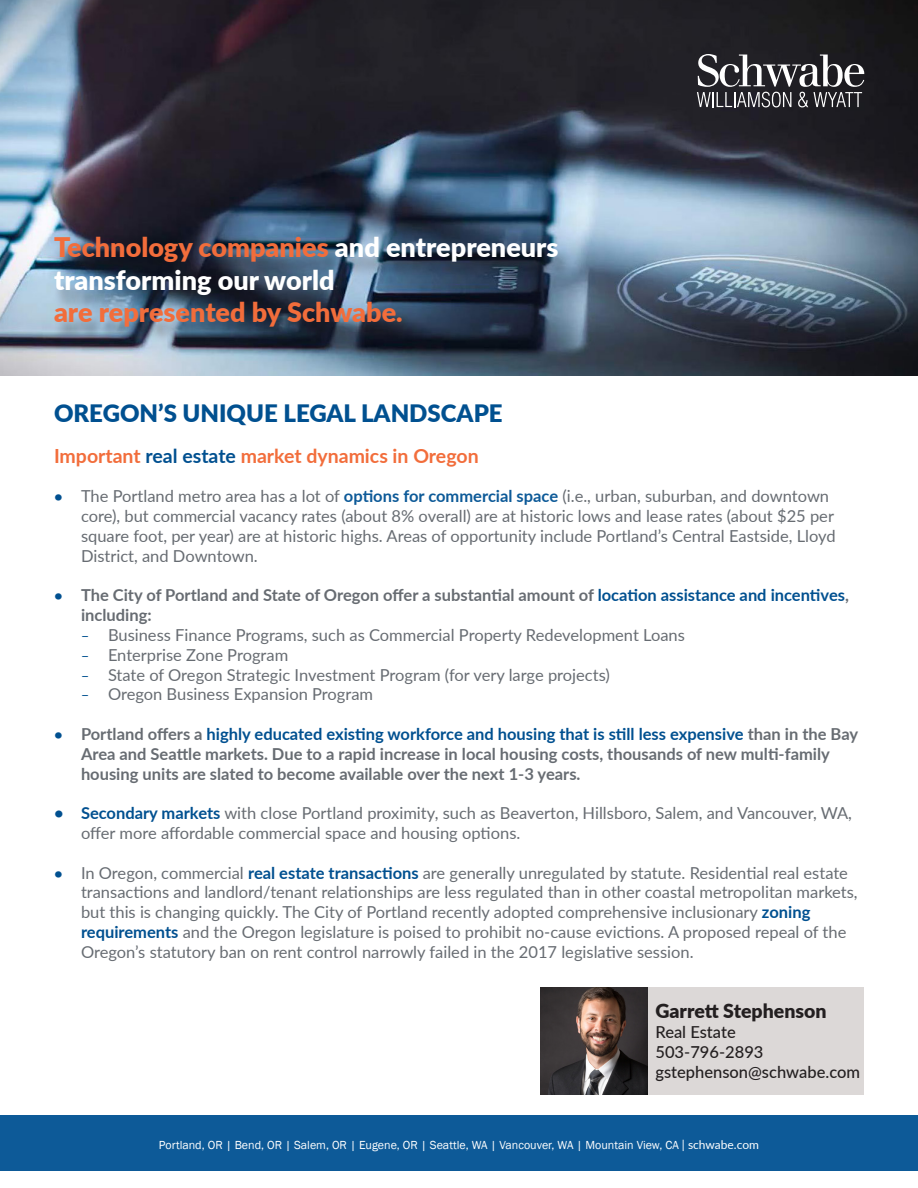
<style>
.page{position:relative;width:918px;height:1188px;background:#fff}
.page>*{position:absolute;margin:0;border:0;box-sizing:border-box;transform-origin:0 0}
.t1{font:900 27px "Lato";color:#f26d3b}
.t2{font:900 27px "Lato";color:#fff}
.t3{font:900 24px "Lato";color:#005090}
.t4{font:700 19.5px "Lato";color:#f26d3b}
.t5{font:900 19.5px "Lato";color:#231f20}
.t6{font:16.5px/19.8px "Lato";color:#676c72}
.t7{font:700 16.5px/19.8px "Lato";color:#676c72}
.t8{font:500 16.5px "Lato";color:#231f20}
.t9{font:12px "Franklin Gothic";color:#fff}
.s1{color:#fff}
.s2{color:#005090}
.s3{font-weight:700;font-size:15px;color:#005090}
.s4{font-weight:700;color:#0d5a98}
.s5{font-size:15px;color:#005090}
.s6{font-weight:700;color:#005090}
.s7{font-family:"Lato"}
</style>
<div class="page">
<img style="left:0;top:0;width:918px;height:376px">
<div style="left:0;top:1116px;width:918px;height:55px;background:#0d5a98"></div>
<svg style="left:697px;top:54px;width:167px;height:53px"></svg>
<div style="left:52px;top:243px;width:519px;height:104px;background:#231f20;opacity:.32"></div>
<img style="left:540px;top:987px;width:108px;height:107px">
<div style="left:648px;top:987px;width:216px;height:108px;background:#dcd8d7"></div>
<p class="t1" style="left:54px;top:227px;width:506px">Technology companies <span class="s1">and entrepreneurs</span></p>
<p class="t2" style="left:54px;top:259px;width:282px">transforming our world</p>
<p class="t1" style="left:54px;top:292px;width:350px">are represented by Schwabe.</p>
<p class="t3" style="left:54px;top:395px;width:450px">OREGON’S UNIQUE LEGAL LANDSCAPE</p>
<p class="t4" style="left:54px;top:441px;width:426px">Important <span class="s2">real estate</span> market dynamics in Oregon</p>
<p class="t6" style="left:81px;top:486px;width:756px;text-indent:-27px"><span class="s3">•</span> The Portland metro area has a lot of <span class="s4">options for commercial space</span> (i.e., urban, suburban, and downtown core), but commercial vacancy rates (about 8% overall) are at historic lows and lease rates (about $25 per square foot, per year) are at historic highs. Areas of opportunity include Portland’s Central Eastside, Lloyd District, and Downtown.</p>
<p class="t7" style="left:81px;top:585px;width:770px;text-indent:-27px"><span class="s5">•</span> The City of Portland and State of Oregon offer a substantial amount of <span class="s2">location assistance and incentives</span>, including:</p>
<p class="t6" style="left:81px;top:624px;width:605px"><span class="s5">װ</span> Business Finance Programs, such as Commercial Property Redevelopment Loans</p>
<p class="t6" style="left:81px;top:644px;width:209px"><span class="s5">װ</span> Enterprise Zone Program</p>
<p class="t6" style="left:81px;top:664px;width:530px"><span class="s5">װ</span> State of Oregon Strategic Investment Program (for very large projects)</p>
<p class="t6" style="left:81px;top:684px;width:294px"><span class="s5">װ</span> Oregon Business Expansion Program</p>
<p class="t7" style="left:81px;top:723px;width:779px;text-indent:-27px"><span class="s5">•</span> Portland offers a <span class="s2">highly educated existing workforce and housing that is still less expensive</span> than in the Bay<br>Area and Seattle markets. Due to a rapid increase in local housing costs, thousands of new multi-family housing units are slated to become available over the next 1-3 years.</p>
<p class="t6" style="left:81px;top:803px;width:773px;text-indent:-27px"><span class="s6">• Secondary markets</span> with close Portland proximity, such as Beaverton, Hillsboro, Salem, and Vancouver, WA, offer more affordable commercial space and housing options.</p>
<p class="t6" style="left:81px;top:862px;width:778px;text-indent:-27px"><span class="s3">•</span> In Oregon, commercial <span class="s6">real estate transactions</span> are generally unregulated by statute. Residential real estate transactions and landlord/tenant relationships are less regulated than in other coastal metropolitan markets, but this is changing quickly. The City of Portland recently adopted comprehensive inclusionary <span class="s6">zoning requirements</span> and the Oregon legislature is poised to prohibit no-cause evictions. A proposed repeal of the Oregon’s statutory ban on rent control narrowly failed in the 2017 legislative session.</p>
<p class="t5" style="left:656px;top:997px;width:173px">Garrett Stephenson</p>
<p class="t8" style="left:656px;top:1020px;width:82px">Real Estate</p>
<p class="t8" style="left:656px;top:1040px;width:109px">503-796-2893</p>
<p class="t8" style="left:656px;top:1060px;width:206px">gstephenson@schwabe.com</p>
<p class="t9" style="left:159px;top:1138px;width:602px">Portland, OR | Bend, OR | Salem, OR | Eugene, OR | Seattle, WA | Vancouver, WA | Mountain View, CA <span class="s7">| schwabe.com</span></p>
</div>
